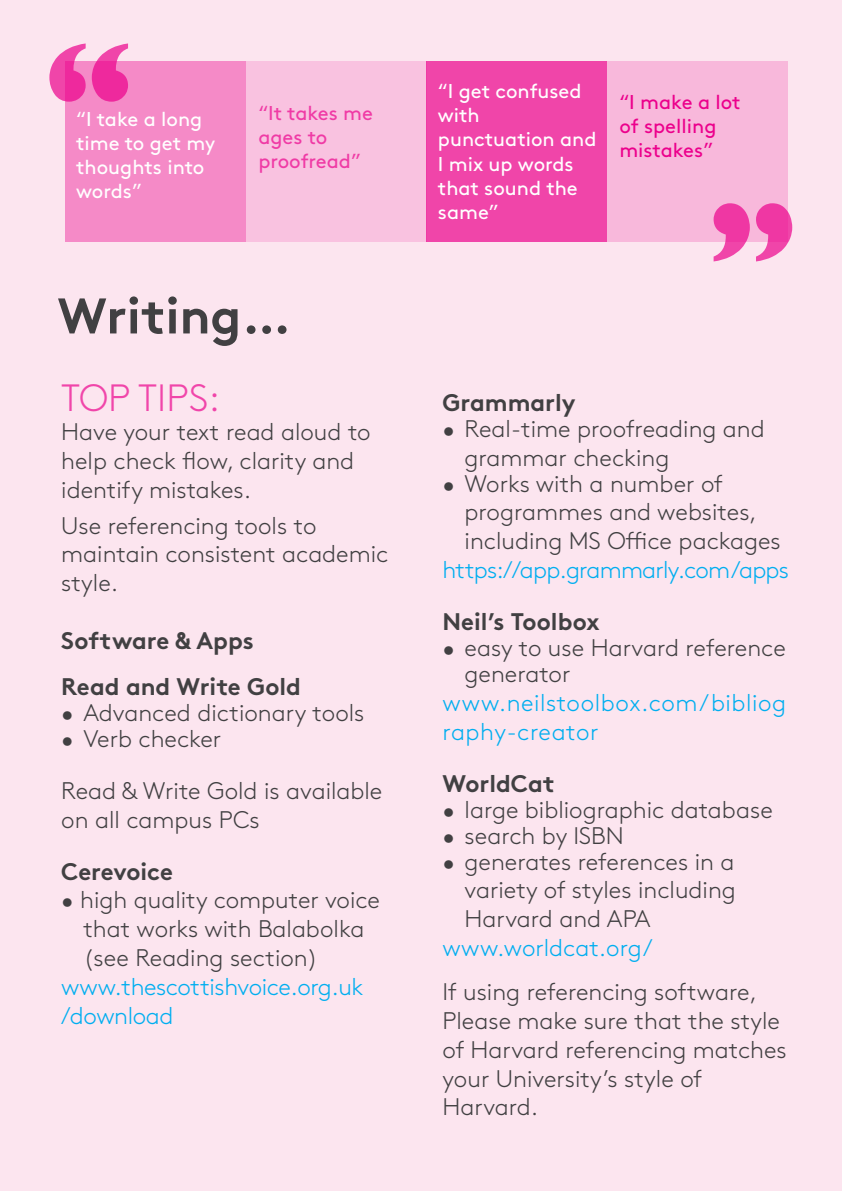
<style>
.page{position:relative;width:842px;height:1191px;background:#fce5ef}
.page>*{position:absolute;margin:0;border:0;box-sizing:border-box;transform-origin:0 0}
.t1{font:700 50px "Brown";color:#414042}
.t2{font:300 38px "Brown";color:rgb(236 0 140/.7)}
.t3{font:300 24px/28.8px "Brown";color:#414042}
.t4{font:700 24px/46px "Brown";color:#414042}
.t5{font:300 24px/28.8px "Brown";letter-spacing:-.005em;color:#00aeef}
.t6{font:300 24px/28.8px "Brown";letter-spacing:.025em;color:#00aeef}
.t7{font:300 24px "Brown";letter-spacing:-.03em;color:#00aeef}
.t8{font:20px/24px "Brown";color:#fff}
.t9{font:20px/24px "Brown";color:#ec008c}
.t10{font:20px/24px "Brown";color:rgb(236 0 140/.7)}
</style>
<div class="page">
<div style="left:65px;top:61px;width:181px;height:181px;background:#f58ac7"></div>
<div style="left:246px;top:61px;width:181px;height:181px;background:#f9c2e0"></div>
<div style="left:427px;top:61px;width:180px;height:181px;background:#f045a9"></div>
<div style="left:607px;top:61px;width:181px;height:181px;background:#f8b8db"></div>
<svg style="left:714px;top:203px;width:78px;height:58px"></svg>
<svg style="left:49px;top:43px;width:79px;height:59px"></svg>
<p class="t8" style="left:76px;top:106px;width:141px">“I take a long time to get my thoughts into words”</p>
<p class="t10" style="left:258px;top:100px;width:116px">“It takes me ages to proofread”</p>
<h1 class="t1" style="left:58px;top:275px;width:235px">Writing…</h1>
<h2 class="t2" style="left:61px;top:370px;width:160px">TOP TIPS:</h2>
<p class="t3" style="left:61px;top:415px;width:311px">Have your text read aloud to help check flow, clarity and identify mistakes.</p>
<p class="t3" style="left:61px;top:509px;width:329px">Use referencing tools to maintain consistent academic style.</p>
<p class="t4" style="left:61px;top:615px;width:241px">Software &amp; Apps<br>Read and Write Gold</p>
<p class="t3" style="left:61px;top:696px;width:305px">• Advanced dictionary tools</p>
<p class="t3" style="left:61px;top:711px;width:323px;line-height:52px">• Verb checker<br>Read &amp; Write Gold is available</p>
<p class="t3" style="left:61px;top:803px;width:200px">on all campus PCs</p>
<p class="t4" style="left:61px;top:845px;width:113px">Cerevoice</p>
<p class="t3" style="left:83px;top:884px;width:298px;text-indent:-22px">• high quality computer voice that works with Balabolka (see Reading section)</p>
<p class="t5" style="left:61px;top:970px;width:304px">www.thescottishvoice.org.uk /download</p>
<p class="t8" style="left:438px;top:78px;width:160px">“I get confused with punctuation and<br>I mix up words that sound the same”</p>
<p class="t9" style="left:619px;top:88px;width:123px">“I make a lot of spelling mistakes”</p>
<p class="t4" style="left:442px;top:377px;width:135px">Grammarly</p>
<p class="t3" style="left:465px;top:412px;width:302px;text-indent:-22px">• Real-time proofreading and grammar checking</p>
<p class="t3" style="left:465px;top:467px;width:318px;text-indent:-22px">• Works with a number of programmes and websites, including MS Office packages</p>
<p class="t7" style="left:442px;top:552px;width:348px">https://app.grammarly.com/apps</p>
<p class="t4" style="left:442px;top:596px;width:158px">Neil’s Toolbox</p>
<p class="t3" style="left:465px;top:633px;width:323px;line-height:26px;text-indent:-22px">• easy to use Harvard reference generator</p>
<p class="t6" style="left:442px;top:686px;width:345px">www.neilstoolbox.com/bibliog raphy-creator</p>
<p class="t4" style="left:442px;top:757px;width:114px">WorldCat</p>
<p class="t3" style="left:442px;top:793px;width:332px">• large bibliographic database</p>
<p class="t3" style="left:442px;top:819px;width:183px">• search by ISBN</p>
<p class="t3" style="left:465px;top:845px;width:273px;text-align:justify;text-indent:-22px">• generates references in a variety of styles including Harvard and APA</p>
<p class="t5" style="left:442px;top:931px;width:212px">www.worldcat.org/</p>
<p class="t3" style="left:442px;top:975px;width:346px">If using referencing software,<br>Please make sure that the style of Harvard referencing matches your University’s style of<br>Harvard.</p>
</div>
